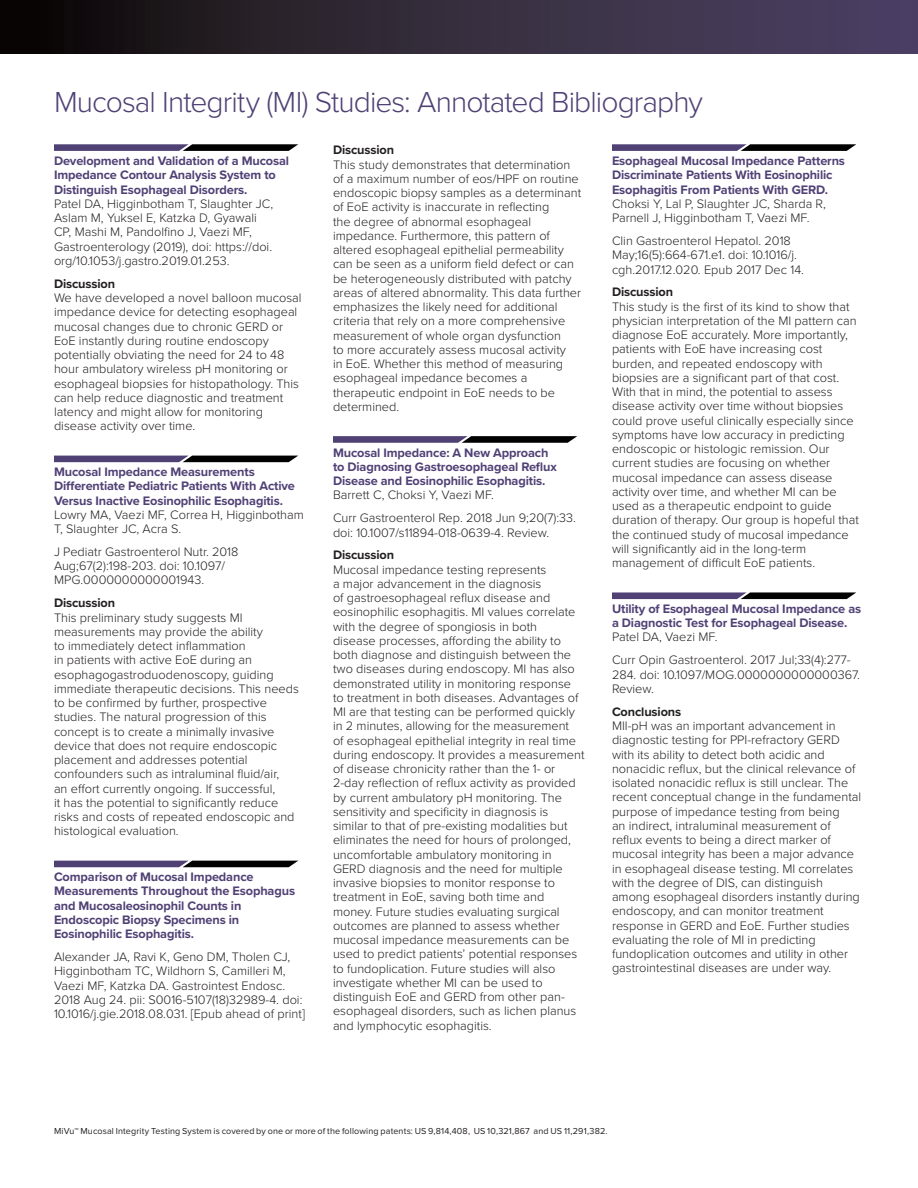
<style>
.page{position:relative;width:918px;height:1188px;background:#fff}
.page>*{position:absolute;margin:0;border:0;box-sizing:border-box;transform-origin:0 0}
.t1{font:300 30px "Proxima Nova";letter-spacing:-.03em;color:#504175}
.Footnotes_8_5___9_5{font:300 12.75px/14.2px "Proxima Nova";color:#231f20}
.Footnotes_8_5___9_5-2{font:700 12.75px/14.2px "Proxima Nova";letter-spacing:-.01em;color:#504175}
.Table_body_6_7{font:9px "Proxima Nova";letter-spacing:.015em;color:#231f20}
.s1{font-weight:700;color:#504175}
.s2{font-weight:700}
.s3{font-weight:300;color:#231f20}
</style>
<div class="page">
<div style="left:0;top:0;width:918px;height:54px;background:linear-gradient(to right,#110c09,#52466a)"></div>
<svg style="left:54px;top:144px;width:244px;height:7px;background:#3e3650"></svg>
<svg style="left:54px;top:456px;width:244px;height:6px"></svg>
<svg style="left:54px;top:861px;width:244px;height:6px"></svg>
<svg style="left:333px;top:436px;width:244px;height:7px;background:#3e3650"></svg>
<svg style="left:612px;top:144px;width:244px;height:7px;background:#3e3650"></svg>
<svg style="left:612px;top:592px;width:244px;height:7px;background:#403953"></svg>
<p class="t1" style="left:54px;top:79px;width:651px">Mucosal Integrity (MI) Studies: Annotated Bibliography</p>
<p class="Footnotes_8_5___9_5" style="left:54px;top:153px;width:237px"><span class="s1">Development and Validation of a Mucosal Impedance Contour Analysis System to Distinguish Esophageal Disorders.<br></span>Patel DA, Higginbotham T, Slaughter JC, Aslam M, Yuksel E, Katzka D, Gyawali<br>CP, Mashi M, Pandolfino J, Vaezi MF, Gastroenterology (2019), doi: https://doi. org/10.1053/j.gastro.2019.01.253.</p>
<p class="Footnotes_8_5___9_5" style="left:54px;top:276px;width:249px"><span class="s2">Discussion<br></span>We have developed a novel balloon mucosal impedance device for detecting esophageal mucosal changes due to chronic GERD or EoE instantly during routine endoscopy potentially obviating the need for 24 to 48 hour ambulatory wireless pH monitoring or esophageal biopsies for histopathology. This can help reduce diagnostic and treatment latency and might allow for monitoring disease activity over time.</p>
<p class="Footnotes_8_5___9_5-2" style="left:54px;top:464px;width:251px">Mucosal Impedance Measurements Differentiate Pediatric Patients With Active Versus Inactive Eosinophilic Esophagitis.<br><span class="s3">Lowry MA, Vaezi MF, Correa H, Higginbotham T, Slaughter JC, Acra S.</span></p>
<p class="Footnotes_8_5___9_5" style="left:54px;top:544px;width:186px">J Pediatr Gastroenterol Nutr. 2018<br>Aug;67(2):198-203. doi: 10.1097/<br>MPG.0000000000001943.</p>
<p class="Footnotes_8_5___9_5" style="left:54px;top:595px;width:246px"><span class="s2">Discussion<br></span>This preliminary study suggests MI measurements may provide the ability<br>to immediately detect inflammation<br>in patients with active EoE during an esophagogastroduodenoscopy, guiding immediate therapeutic decisions. This needs to be confirmed by further, prospective studies. The natural progression of this concept is to create a minimally invasive device that does not require endoscopic placement and addresses potential confounders such as intraluminal fluid/air,<br>an effort currently ongoing. If successful,<br>it has the potential to significantly reduce risks and costs of repeated endoscopic and histological evaluation.</p>
<p class="Footnotes_8_5___9_5-2" style="left:54px;top:869px;width:243px">Comparison of Mucosal Impedance Measurements Throughout the Esophagus and Mucosaleosinophil Counts in Endoscopic Biopsy Specimens in Eosinophilic Esophagitis.</p>
<p class="Footnotes_8_5___9_5" style="left:54px;top:949px;width:252px">Alexander JA, Ravi K, Geno DM, Tholen CJ, Higginbotham TC, Wildhorn S, Camilleri M, Vaezi MF, Katzka DA. Gastrointest Endosc.<br>2018 Aug 24. pii: S0016-5107(18)32989-4. doi:<br>10.1016/j.gie.2018.08.031. [Epub ahead of print]</p>
<p class="Footnotes_8_5___9_5" style="left:333px;top:142px;width:250px"><span class="s2">Discussion<br></span>This study demonstrates that determination of a maximum number of eos/HPF on routine endoscopic biopsy samples as a determinant of EoE activity is inaccurate in reflecting<br>the degree of abnormal esophageal impedance. Furthermore, this pattern of altered esophageal epithelial permeability can be seen as a uniform field defect or can be heterogeneously distributed with patchy areas of altered abnormality. This data further emphasizes the likely need for additional criteria that rely on a more comprehensive measurement of whole organ dysfunction<br>to more accurately assess mucosal activity<br>in EoE. Whether this method of measuring esophageal impedance becomes a therapeutic endpoint in EoE needs to be determined.</p>
<p class="Footnotes_8_5___9_5-2" style="left:333px;top:445px;width:225px">Mucosal Impedance: A New Approach to Diagnosing Gastroesophageal Reflux Disease and Eosinophilic Esophagitis.<br><span class="s3">Barrett C, Choksi Y, Vaezi MF.</span></p>
<p class="Footnotes_8_5___9_5" style="left:333px;top:510px;width:244px">Curr Gastroenterol Rep. 2018 Jun 9;20(7):33. doi: 10.1007/s11894-018-0639-4. Review.</p>
<p class="Footnotes_8_5___9_5" style="left:333px;top:547px;width:253px"><span class="s2">Discussion<br></span>Mucosal impedance testing represents<br>a major advancement in the diagnosis<br>of gastroesophageal reflux disease and eosinophilic esophagitis. MI values correlate with the degree of spongiosis in both<br>disease processes, affording the ability to both diagnose and distinguish between the two diseases during endoscopy. MI has also demonstrated utility in monitoring response to treatment in both diseases. Advantages of MI are that testing can be performed quickly in 2 minutes, allowing for the measurement<br>of esophageal epithelial integrity in real time during endoscopy. It provides a measurement of disease chronicity rather than the 1- or 2-day reflection of reflux activity as provided by current ambulatory pH monitoring. The sensitivity and specificity in diagnosis is similar to that of pre-existing modalities but eliminates the need for hours of prolonged, uncomfortable ambulatory monitoring in GERD diagnosis and the need for multiple invasive biopsies to monitor response to treatment in EoE, saving both time and money. Future studies evaluating surgical outcomes are planned to assess whether mucosal impedance measurements can be used to predict patients’ potential responses to fundoplication. Future studies will also investigate whether MI can be used to distinguish EoE and GERD from other pan&shy;esophageal disorders, such as lichen planus and lymphocytic esophagitis.</p>
<p class="Footnotes_8_5___9_5-2" style="left:612px;top:154px;width:235px">Esophageal Mucosal Impedance Patterns Discriminate Patients With Eosinophilic Esophagitis From Patients With GERD.<br><span class="s3">Choksi Y, Lal P, Slaughter JC, Sharda R, Parnell J, Higginbotham T, Vaezi MF.</span></p>
<p class="Footnotes_8_5___9_5" style="left:612px;top:233px;width:194px">Clin Gastroenterol Hepatol. 2018<br>May;16(5):664-671.e1. doi: 10.1016/j. cgh.2017.12.020. Epub 2017 Dec 14.</p>
<p class="Footnotes_8_5___9_5" style="left:612px;top:284px;width:248px"><span class="s2">Discussion<br></span>This study is the first of its kind to show that physician interpretation of the MI pattern can diagnose EoE accurately. More importantly, patients with EoE have increasing cost burden, and repeated endoscopy with biopsies are a significant part of that cost.<br>With that in mind, the potential to assess disease activity over time without biopsies could prove useful clinically especially since symptoms have low accuracy in predicting endoscopic or histologic remission. Our current studies are focusing on whether mucosal impedance can assess disease activity over time, and whether MI can be used as a therapeutic endpoint to guide duration of therapy. Our group is hopeful that the continued study of mucosal impedance will significantly aid in the long-term management of difficult EoE patients.</p>
<p class="Footnotes_8_5___9_5-2" style="left:612px;top:601px;width:251px">Utility of Esophageal Mucosal Impedance as a Diagnostic Test for Esophageal Disease.<br><span class="s3">Patel DA, Vaezi MF.</span></p>
<p class="Footnotes_8_5___9_5" style="left:612px;top:652px;width:250px">Curr Opin Gastroenterol. 2017 Jul;33(4):277-<br>284. doi: 10.1097/MOG.0000000000000367.<br>Review.</p>
<p class="Footnotes_8_5___9_5" style="left:612px;top:704px;width:251px"><span class="s2">Conclusions<br></span>MII-pH was an important advancement in diagnostic testing for PPI-refractory GERD with its ability to detect both acidic and nonacidic reflux, but the clinical relevance of isolated nonacidic reflux is still unclear. The recent conceptual change in the fundamental purpose of impedance testing from being<br>an indirect, intraluminal measurement of reflux events to being a direct marker of mucosal integrity has been a major advance in esophageal disease testing. MI correlates with the degree of DIS, can distinguish among esophageal disorders instantly during endoscopy, and can monitor treatment response in GERD and EoE. Further studies evaluating the role of MI in predicting fundoplication outcomes and utility in other gastrointestinal diseases are under way.</p>
<p class="Table_body_6_7" style="left:54px;top:1124px;width:555px">MiVu™ Mucosal Integrity Testing System is covered by one or more of the following patents: US 9,814,408, US 10,321,867 and US 11,291,382.</p>
</div>
